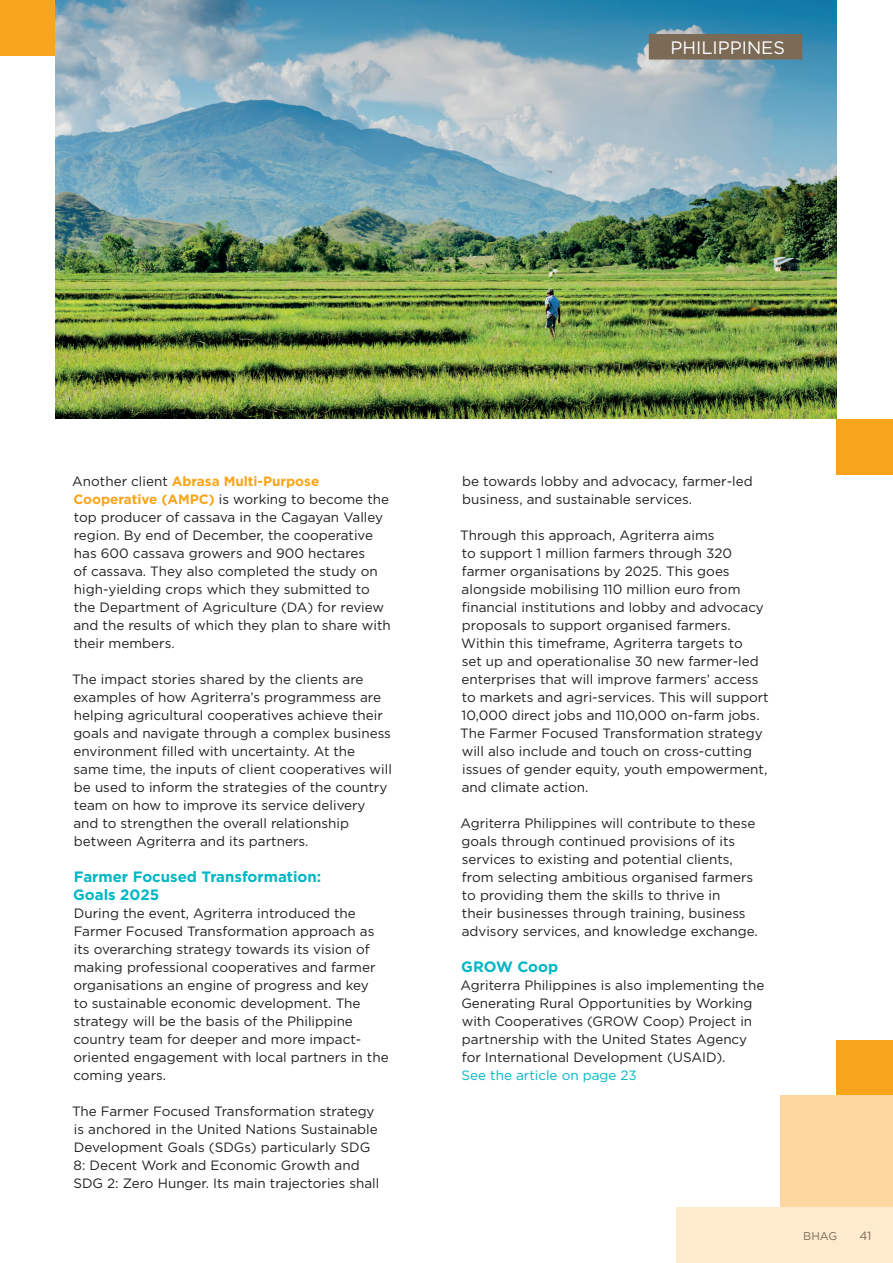
<style>
.page{position:relative;width:893px;height:1263px;background:#fff}
.page>*{position:absolute;margin:0;border:0;box-sizing:border-box;transform-origin:0 0}
.t1{font:18px "Gotham";color:#fff}
.t2{font:700 15px/18px "Gotham";color:#00b7c5}
.t3{font:13.5px/18px "Gotham";color:#231f20}
.t4{font:13.5px "Gotham";color:#00b7c5}
.t5{font:12px "Gotham";color:#7b6a56}
.t6{font:11.25px "Gotham";color:#7b6a56}
.s1{font-weight:700;color:#f9a51b}
</style>
<div class="page">
<div style="left:836px;top:1040px;width:57px;height:55px;background:#f9a51b"></div>
<div style="left:780px;top:1095px;width:113px;height:112px;background:#fed7a0"></div>
<div style="left:0;top:0;width:77px;height:56px;background:#f9a51b"></div>
<img style="left:56px;top:0;width:780px;height:419px">
<div style="left:836px;top:419px;width:57px;height:56px;background:#f9a51b"></div>
<div style="left:649px;top:34px;width:153px;height:26px;background:#7b6a56"></div>
<div style="left:676px;top:1207px;width:217px;height:56px;background:#feeacc"></div>
<h1 class="t1" style="left:670px;top:38px;width:116px">PHILIPPINES</h1>
<p class="t3" style="left:72px;top:472px;width:320px">Another client <span class="s1">Abrasa Multi-Purpose Cooperative (AMPC)</span> is working to become the top producer of cassava in the Cagayan Valley region. By end of December, the cooperative has 600 cassava growers and 900 hectares<br>of cassava. They also completed the study on high-yielding crops which they submitted to the Department of Agriculture (DA) for review and the results of which they plan to share with their members.</p>
<p class="t3" style="left:72px;top:670px;width:321px">The impact stories shared by the clients are examples of how Agriterra’s programmess are helping agricultural cooperatives achieve their goals and navigate through a complex business environment filled with uncertainty. At the same time, the inputs of client cooperatives will be used to inform the strategies of the country team on how to improve its service delivery and to strengthen the overall relationship between Agriterra and its partners.</p>
<p class="t2" style="left:73px;top:868px;width:250px">Farmer Focused Transformation:<br>Goals 2025</p>
<p class="t3" style="left:73px;top:904px;width:317px">During the event, Agriterra introduced the Farmer Focused Transformation approach as its overarching strategy towards its vision of making professional cooperatives and farmer organisations an engine of progress and key<br>to sustainable economic development. The strategy will be the basis of the Philippine country team for deeper and more impact&shy;oriented engagement with local partners in the coming years.</p>
<p class="t3" style="left:72px;top:1102px;width:309px">The Farmer Focused Transformation strategy is anchored in the United Nations Sustainable Development Goals (SDGs) particularly SDG 8: Decent Work and Economic Growth and SDG 2: Zero Hunger. Its main trajectories shall</p>
<p class="t3" style="left:462px;top:472px;width:292px">be towards lobby and advocacy, farmer-led business, and sustainable services.</p>
<p class="t3" style="left:460px;top:526px;width:310px">Through this approach, Agriterra aims<br>to support 1 million farmers through 320 farmer organisations by 2025. This goes alongside mobilising 110 million euro from financial institutions and lobby and advocacy proposals to support organised farmers.<br>Within this timeframe, Agriterra targets to<br>set up and operationalise 30 new farmer-led enterprises that will improve farmers’ access to markets and agri-services. This will support 10,000 direct jobs and 110,000 on-farm jobs.<br>The Farmer Focused Transformation strategy will also include and touch on cross-cutting issues of gender equity, youth empowerment, and climate action.</p>
<p class="t3" style="left:460px;top:814px;width:299px">Agriterra Philippines will contribute to these goals through continued provisions of its services to existing and potential clients, from selecting ambitious organised farmers to providing them the skills to thrive in<br>their businesses through training, business advisory services, and knowledge exchange.</p>
<p class="t2" style="left:461px;top:958px;width:99px">GROW Coop</p>
<p class="t3" style="left:460px;top:976px;width:305px">Agriterra Philippines is also implementing the Generating Rural Opportunities by Working with Cooperatives (GROW Coop) Project in partnership with the United States Agency for International Development (USAID).</p>
<p class="t4" style="left:462px;top:1068px;width:177px">See the article on page 23</p>
<p class="t6" style="left:803px;top:1230px;width:35px">BHAG</p>
<p class="t5" style="left:859px;top:1229px;width:14px">41</p>
</div>
